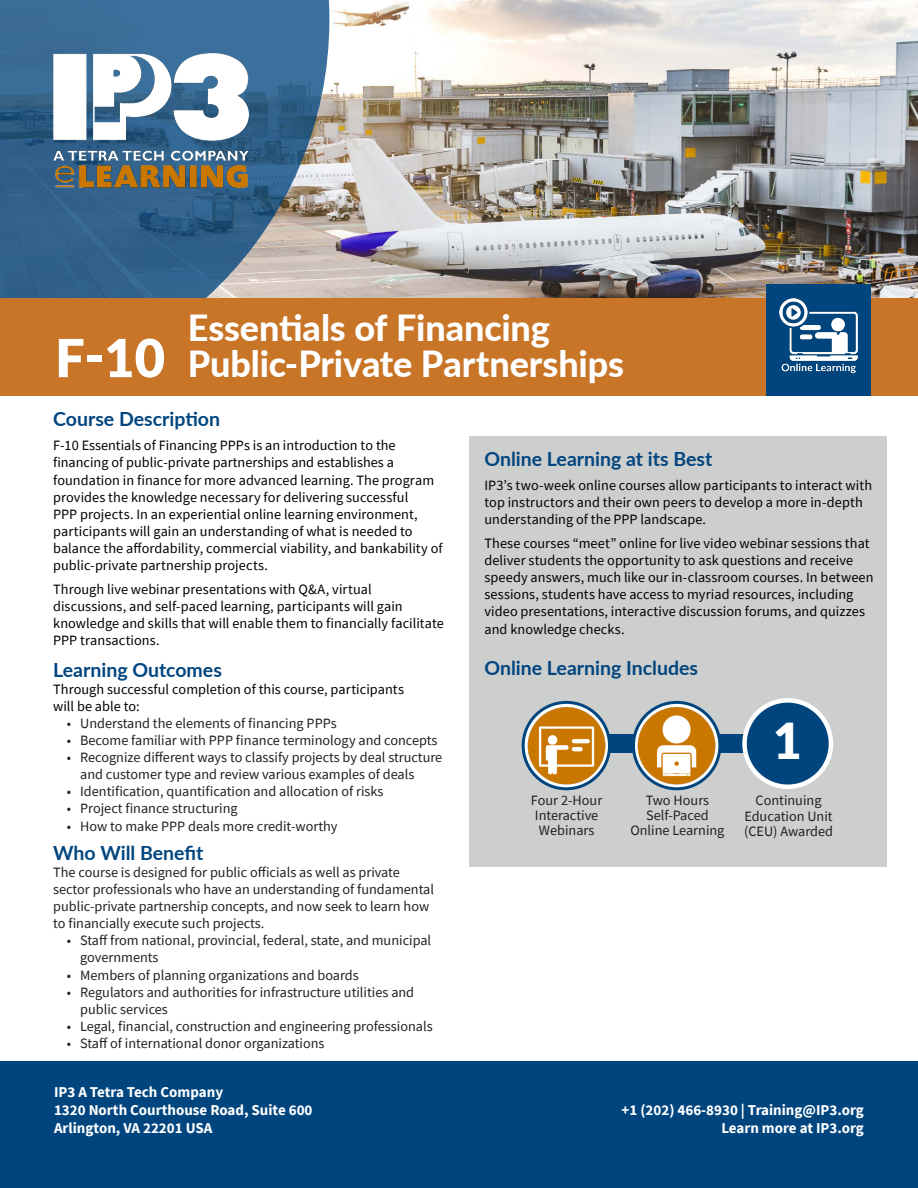
<style>
.page{position:relative;width:918px;height:1188px;background:#fff}
.page>*{position:absolute;margin:0;border:0;box-sizing:border-box;transform-origin:0 0}
.t1{font:900 52.5px "Lato";color:#fff}
.t2{font:900 49.5px "Lato";color:#fff}
.t3{font:800 36px/36px "Lato";letter-spacing:-.005em;color:#fff}
.t4{font:700 19.5px "Lato";color:#01457f}
.t5{font:700 15px/18px "Source Sans Pro";color:#fff}
.t6{font:14.25px/17.1px "Source Sans Pro";letter-spacing:.005em;color:#000}
.t7{font:14.25px/17.1px "Source Sans Pro";color:#231f20}
</style>
<div class="page">
<div style="left:469px;top:436px;width:418px;height:431px;background:#cdcece"></div>
<div style="left:0;top:1062px;width:918px;height:126px;background:#01457f"></div>
<img style="left:329px;top:0;width:589px;height:298px">
<svg style="left:0;top:0;width:329px;height:298px;background:#497194"></svg>
<img style="left:53px;top:53px;width:196px;height:135px">
<div style="left:0;top:298px;width:918px;height:98px;background:#c87528"></div>
<div style="left:767px;top:284px;width:104px;height:112px;background:#01457f"></div>
<img style="left:780px;top:298px;width:78px;height:75px">
<div style="left:594px;top:734px;width:157px;height:19px;background:#01457f"></div>
<div style="left:522px;top:701px;width:89px;height:89px;border:3px solid #01457f;border-radius:50%"></div>
<img style="left:523px;top:707px;width:87px;height:80px">
<div style="left:632px;top:701px;width:89px;height:89px;border:3px solid #01457f;border-radius:50%"></div>
<img style="left:633px;top:707px;width:87px;height:80px">
<div style="left:745px;top:700px;width:86px;height:87px;background:#01457f;border-radius:50%"></div>
<div style="left:742px;top:698px;width:91px;height:91px;border:4px solid #fff;border-radius:50%"></div>
<h3 class="t3" style="left:188px;top:309px;width:438px">Essentials of Financing<br>Public-Private Partnerships</h3>
<h3 class="t4" style="left:53px;top:405px;width:168px">Course Description</h3>
<p class="t6" style="left:53px;top:437px;width:391px">F-10 Essentials of Financing PPPs is an introduction to the financing of public-private partnerships and establishes a foundation in finance for more advanced learning. The program provides the knowledge necessary for delivering successful<br>PPP projects. In an experiential online learning environment, participants will gain an understanding of what is needed to balance the affordability, commercial viability, and bankability of public-private partnership projects.</p>
<p class="t6" style="left:53px;top:581px;width:392px">Through live webinar presentations with Q&amp;A, virtual discussions, and self-paced learning, participants will gain knowledge and skills that will enable them to financially facilitate PPP transactions.</p>
<h3 class="t4" style="left:53px;top:655px;width:170px">Learning Outcomes</h3>
<p class="t6" style="left:53px;top:680px;width:352px">Through successful completion of this course, participants will be able to:</p>
<p class="t7" style="left:67px;top:715px;width:271px">• Understand the elements of financing PPPs</p>
<p class="t7" style="left:67px;top:732px;width:372px">• Become familiar with PPP finance terminology and concepts</p>
<p class="t7" style="left:80px;top:749px;width:364px;text-indent:-13px">• Recognize different ways to classify projects by deal structure and customer type and review various examples of deals</p>
<p class="t7" style="left:67px;top:783px;width:318px">• Identification, quantification and allocation of risks</p>
<p class="t7" style="left:67px;top:800px;width:173px">• Project finance structuring</p>
<p class="t7" style="left:67px;top:817px;width:272px">• How to make PPP deals more credit-worthy</p>
<h3 class="t4" style="left:53px;top:838px;width:152px">Who Will Benefit</h3>
<p class="t7" style="left:53px;top:864px;width:382px">The course is designed for public officials as well as private sector professionals who have an understanding of fundamental public-private partnership concepts, and now seek to learn how to financially execute such projects.</p>
<p class="t7" style="left:80px;top:932px;width:353px;text-indent:-13px">• Staff from national, provincial, federal, state, and municipal governments</p>
<p class="t7" style="left:67px;top:966px;width:294px">• Members of planning organizations and boards</p>
<p class="t7" style="left:80px;top:983px;width:336px;text-indent:-13px">• Regulators and authorities for infrastructure utilities and public services</p>
<p class="t7" style="left:67px;top:1017px;width:367px">• Legal, financial, construction and engineering professionals</p>
<p class="t7" style="left:67px;top:1035px;width:259px">• Staff of international donor organizations</p>
<h1 class="t1" style="left:55px;top:319px;width:111px">F-10</h1>
<h3 class="t4" style="left:484px;top:445px;width:229px">Online Learning at its Best</h3>
<p class="t6" style="left:484px;top:477px;width:389px">IP3’s two-week online courses allow participants to interact with top instructors and their own peers to develop a more in-depth understanding of the PPP landscape.</p>
<p class="t6" style="left:484px;top:535px;width:391px">These courses “meet” online for live video webinar sessions that deliver students the opportunity to ask questions and receive speedy answers, much like our in-classroom courses. In between sessions, students have access to myriad resources, including video presentations, interactive discussion forums, and quizzes and knowledge checks.</p>
<h3 class="t4" style="left:484px;top:653px;width:215px">Online Learning Includes</h3>
<h2 class="t2" style="left:773px;top:703px;width:30px">1</h2>
<p class="t7" style="left:531px;top:793px;width:73px;line-height:15px">Four 2-Hour<br>Interactive<br>Webinars</p>
<p class="t7" style="left:630px;top:793px;width:96px;line-height:15px;text-align:center">Two Hours<br>Self-Paced<br>Online Learning</p>
<p class="t7" style="left:744px;top:793px;width:90px;line-height:15px;text-align:center">Continuing<br>Education Unit (CEU) Awarded</p>
<p class="t5" style="left:54px;top:1083px;width:260px">IP3 A Tetra Tech Company<br>1320 North Courthouse Road, Suite 600<br>Arlington, VA 22201 USA</p>
<p class="t5" style="left:622px;top:1101px;width:244px;text-align:right">+1 (202) 466-8930 | Training@IP3.org<br>Learn more at IP3.org</p>
</div>
